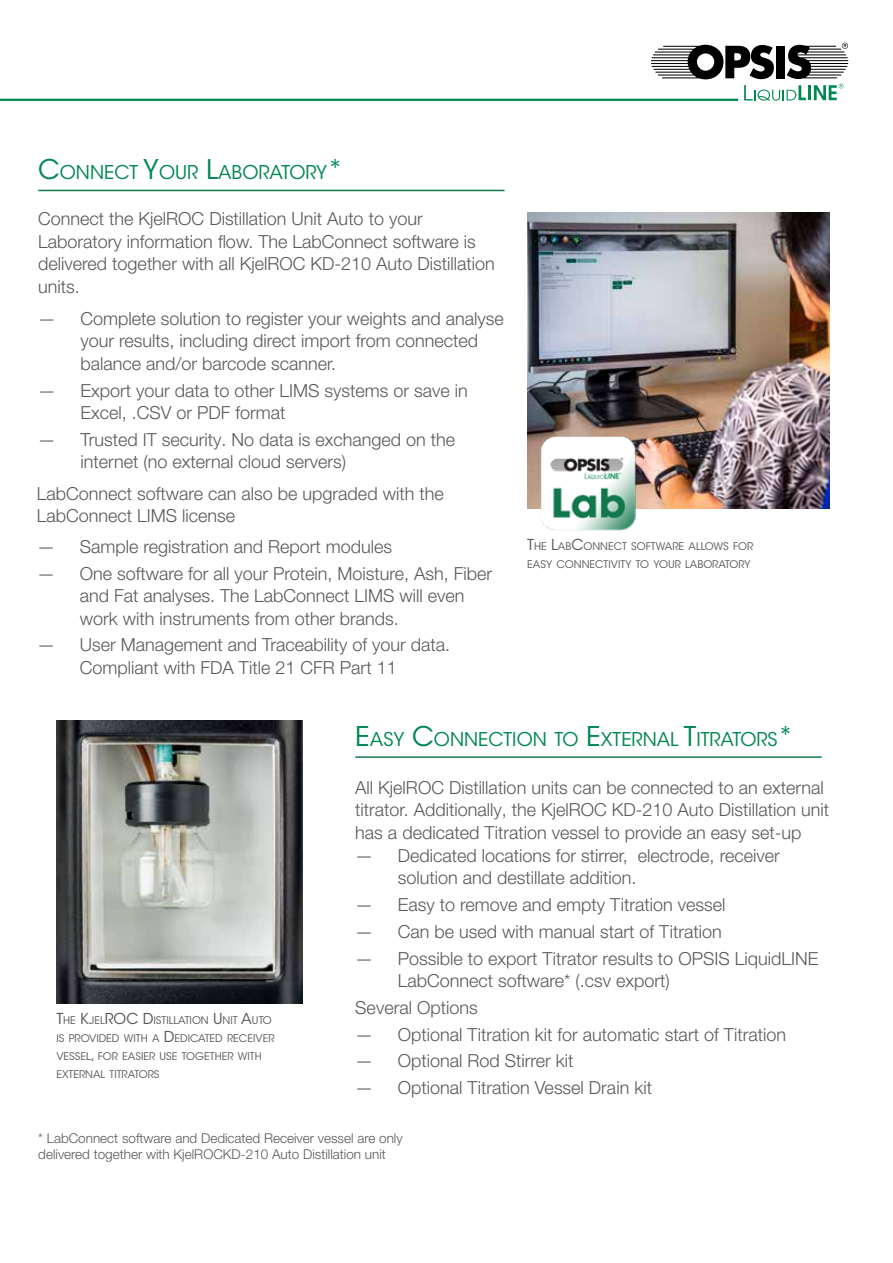
<style>
.page{position:relative;width:893px;height:1263px;background:#fff}
.page>*{position:absolute;margin:0;border:0;box-sizing:border-box;transform-origin:0 0}
.t1{font:18.9px "ITC Avant Garde Std";color:#008752}
.t2{font:300 18px/22.5px "Helvetica Neue LT Pro";color:#58595b}
.t3{font:300 13.5px/16.2px "Helvetica Neue LT Pro";color:#58595b}
.t4{font:10.5px/18px "ITC Avant Garde Std";color:#58595b}
.s1{font-size:27px}
.s2{font-size:15px}
</style>
<div class="page">
<svg style="left:651px;top:43px;width:197px;height:58px"></svg>
<hr style="left:0;top:99px;width:738px;height:2px;background:#008752">
<hr style="left:38px;top:190px;width:467px;height:1px;background:#13784c">
<hr style="left:355px;top:756px;width:467px;height:2px;background:#13784c">
<img style="left:527px;top:213px;width:302px;height:295px">
<img style="left:539px;top:434px;width:99px;height:97px">
<img style="left:56px;top:721px;width:247px;height:282px">
<p class="t1" style="left:38px;top:161px;width:135px"><span class="s1">C</span>ONNECT <span class="s1">Y</span>OUR</p>
<p class="t1" style="left:206px;top:161px;width:139px"><span class="s1">L</span>ABORATORY<span class="s1">*</span></p>
<p class="t2" style="left:38px;top:207px;width:458px">Connect the KjelROC Distillation Unit Auto to your Laboratory information flow. The LabConnect software is delivered together with all KjelROC KD-210 Auto Distillation units.</p>
<p class="t2" style="left:80px;top:307px;width:425px;text-indent:-43px">— Complete solution to register your weights and analyse your results, including direct import from connected balance and/or barcode scanner.</p>
<p class="t2" style="left:80px;top:379px;width:389px;text-indent:-43px">— Export your data to other LIMS systems or save in<br>Excel, .CSV or PDF format</p>
<p class="t2" style="left:80px;top:428px;width:376px;text-indent:-43px">— Trusted IT security. No data is exchanged on the internet (no external cloud servers)</p>
<p class="t2" style="left:37px;top:482px;width:408px">LabConnect software can also be upgraded with the<br>LabConnect LIMS license</p>
<p class="t2" style="left:37px;top:535px;width:356px">— Sample registration and Report modules</p>
<p class="t2" style="left:80px;top:562px;width:414px;text-indent:-43px">— One software for all your Protein, Moisture, Ash, Fiber and Fat analyses. The LabConnect LIMS will even work with instruments from other brands.</p>
<p class="t2" style="left:80px;top:633px;width:372px;text-indent:-43px">— User Management and Traceability of your data.<br>Compliant with FDA Title 21 CFR Part 11</p>
<p class="t4" style="left:527px;top:537px;width:220px"><span class="s2">T</span>HE <span class="s2">L</span>AB<span class="s2">C</span>ONNECT SOFTWARE ALLOWS FOR<br>EASY CO NNECTIVITY TO YOUR</p>
<p class="t4" style="left:685px;top:555px;width:67px">LABORATORY</p>
<p class="t4" style="left:56px;top:1011px;width:219px"><span class="s2">T</span>HE <span class="s2">K</span>JEL<span class="s2">ROC D</span>ISTILLATION <span class="s2">U</span>NIT <span class="s2">A</span>UTO<br>IS PROVIDED WITH A <span class="s2">D</span>EDICATED RECEIVER<br>VESSEL<span class="s2">,</span> FOR EASIER USE TOGETHER WITH<br>EXTERNAL TITRATORS</p>
<p class="t1" style="left:355px;top:728px;width:440px"><span class="s1">E</span>ASY <span class="s1">C</span>ONNECTION TO <span class="s1">E</span>XTERNAL <span class="s1">T</span>ITRATORS<span class="s1">*</span></p>
<p class="t2" style="left:355px;top:776px;width:475px">All KjelROC Distillation units can be connected to an external titrator. Additionally, the KjelROC KD-210 Auto Distillation unit has a dedicated Titration vessel to provide an easy set-up</p>
<p class="t2" style="left:398px;top:844px;width:383px;text-indent:-43px">— Dedicated locations for stirrer, electrode, receiver solution and destillate addition.</p>
<p class="t2" style="left:355px;top:893px;width:372px">— Easy to remove and empty Titration vessel</p>
<p class="t2" style="left:355px;top:920px;width:368px">— Can be used with manual start of Titration</p>
<p class="t2" style="left:398px;top:947px;width:422px;text-indent:-43px">— Possible to export Titrator results to OPSIS LiquidLINE<br>LabConnect software* (.csv export)</p>
<p class="t2" style="left:355px;top:996px;width:124px">Several Options</p>
<p class="t2" style="left:355px;top:1023px;width:432px">— Optional Titration kit for automatic start of Titration</p>
<p class="t2" style="left:355px;top:1049px;width:220px">— Optional Rod Stirrer kit</p>
<p class="t2" style="left:355px;top:1076px;width:298px">— Optional Titration Vessel Drain kit</p>
<p class="t3" style="left:38px;top:1129px;width:366px">* LabConnect software and Dedicated Receiver vessel are only delivered together with KjelROCKD-210 Auto Distillation unit</p>
</div>
